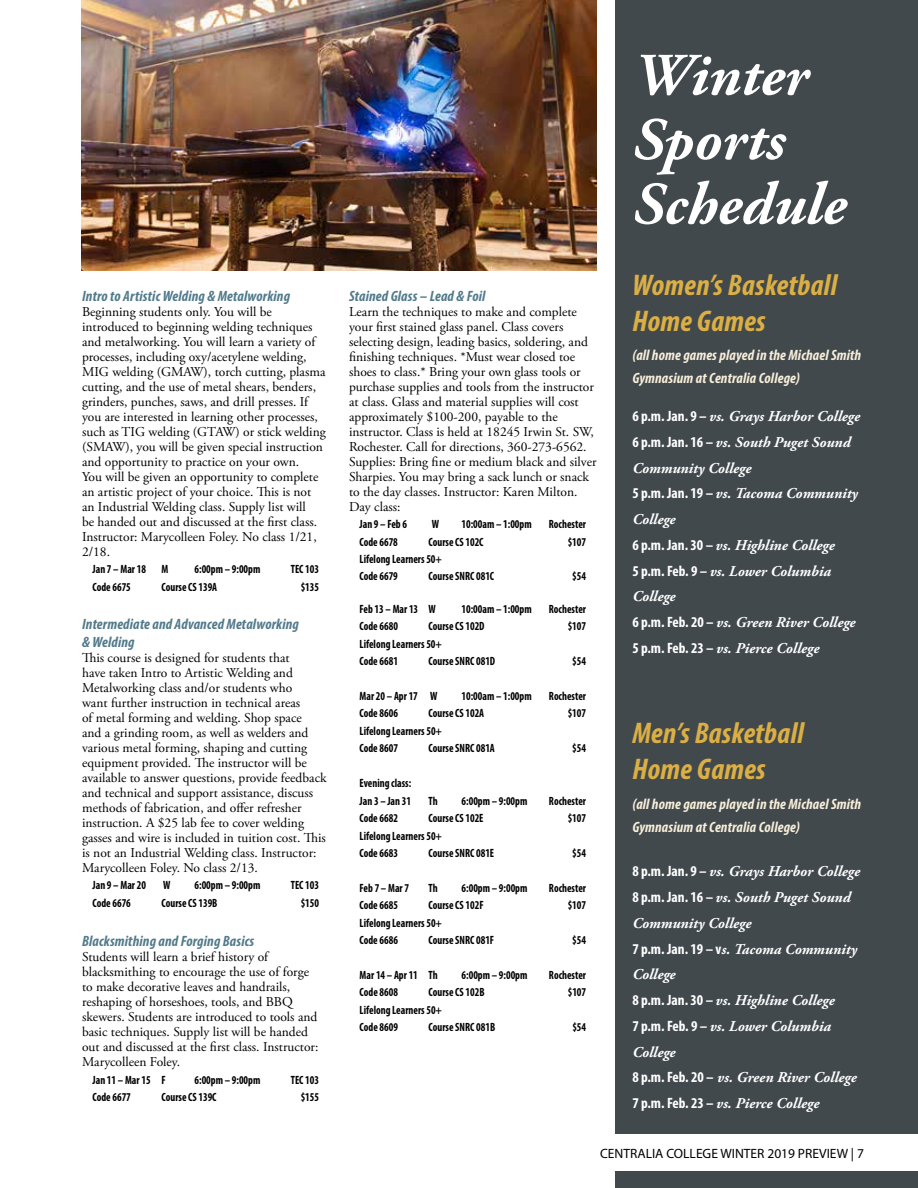
<style>
.page{position:relative;width:918px;height:1188px;background:#fff}
.page>*{position:absolute;margin:0;border:0;box-sizing:border-box;transform-origin:0 0}
.t1{font:italic 700 60px/64.5px "Adobe Garamond Pro";color:#fff}
.t2{font:italic 700 condensed 30px/36.3px "Myriad Pro";letter-spacing:.01em;color:#dbaf43}
.t3{font:italic 700 15px/25.8px "Adobe Garamond Pro";color:#fff}
.t4{font:italic 700 condensed 15px/18px "Myriad Pro";letter-spacing:.01em;color:#517a8b}
.t5{font:italic 700 condensed 15px/22.8px "Myriad Pro";letter-spacing:.01em;color:#f8efda}
.t6{font:13.5px/15px "Adobe Garamond Pro";color:#000}
.t7{font:13.5px "Myriad Pro";color:#000}
.t8{font:700 condensed 12px/17.4px "Myriad Pro";color:#000;scale:.9 1}
.s1{font-family:"Myriad Pro";font-style:normal;font-stretch:condensed}
</style>
<div class="page">
<div style="left:615px;top:0;width:303px;height:1188px;background:#42494d"></div>
<div style="left:590px;top:1134px;width:328px;height:37px;background:#fff"></div>
<img style="left:81px;top:0;width:516px;height:270px">
<p class="t4" style="left:82px;top:287px;width:210px">Intro to Artistic Welding &amp; Metalworking</p>
<p class="t6" style="left:82px;top:305px;width:245px">Beginning students only. You will be introduced to beginning welding techniques and metalworking. You will learn a variety of processes, including oxy/acetylene welding, MIG welding (GMAW), torch cutting, plasma cutting, and the use of metal shears, benders, grinders, punches, saws, and drill presses. If you are interested in learning other processes, such as TIG welding (GTAW) or stick welding (SMAW), you will be given special instruction and opportunity to practice on your own.<br>You will be given an opportunity to complete an artistic project of your choice. This is not an Industrial Welding class. Supply list will<br>be handed out and discussed at the first class.<br>Instructor: Marycolleen Foley. No class 1/21, 2/18.</p>
<p class="t8" style="left:93px;top:560px;width:61px">Jan 7 – Mar 18</p>
<p class="t8" style="left:162px;top:560px;width:9px">M</p>
<p class="t8" style="left:195px;top:560px;width:75px">6:00pm – 9:00pm</p>
<p class="t8" style="left:291px;top:560px;width:33px">TEC 103</p>
<p class="t8" style="left:93px;top:578px;width:44px">Code 6675</p>
<p class="t8" style="left:162px;top:578px;width:63px">Course CS 139A</p>
<p class="t8" style="left:301px;top:578px;width:22px">$135</p>
<p class="t4" style="left:82px;top:615px;width:218px">Intermediate and Advanced Metalworking &amp; Welding</p>
<p class="t6" style="left:82px;top:651px;width:246px">This course is designed for students that<br>have taken Intro to Artistic Welding and Metalworking class and/or students who<br>want further instruction in technical areas<br>of metal forming and welding. Shop space<br>and a grinding room, as well as welders and various metal forming, shaping and cutting equipment provided. The instructor will be available to answer questions, provide feedback and technical and support assistance, discuss methods of fabrication, and offer refresher instruction. A $25 lab fee to cover welding gasses and wire is included in tuition cost. This is not an Industrial Welding class. Instructor:<br>Marycolleen Foley. No class 2/13.</p>
<p class="t8" style="left:93px;top:876px;width:61px">Jan 9 – Mar 20</p>
<p class="t8" style="left:163px;top:876px;width:10px">W</p>
<p class="t8" style="left:195px;top:876px;width:75px">6:00pm – 9:00pm</p>
<p class="t8" style="left:291px;top:876px;width:33px">TEC 103</p>
<p class="t8" style="left:93px;top:894px;width:44px">Code 6676</p>
<p class="t8" style="left:162px;top:894px;width:64px">Course CS 139B</p>
<p class="t8" style="left:301px;top:894px;width:22px">$150</p>
<p class="t4" style="left:82px;top:932px;width:174px">Blacksmithing and Forging Basics</p>
<p class="t6" style="left:82px;top:950px;width:238px">Students will learn a brief history of blacksmithing to encourage the use of forge to make decorative leaves and handrails, reshaping of horseshoes, tools, and BBQ skewers. Students are introduced to tools and basic techniques. Supply list will be handed out and discussed at the first class. Instructor:<br>Marycolleen Foley.</p>
<p class="t8" style="left:93px;top:1071px;width:83px">Jan 11 – Mar 15 F</p>
<p class="t8" style="left:195px;top:1071px;width:75px">6:00pm – 9:00pm</p>
<p class="t8" style="left:291px;top:1071px;width:33px">TEC 103</p>
<p class="t8" style="left:93px;top:1088px;width:44px">Code 6677</p>
<p class="t8" style="left:162px;top:1088px;width:63px">Course CS 139C</p>
<p class="t8" style="left:301px;top:1088px;width:22px">$155</p>
<p class="t4" style="left:349px;top:287px;width:138px">Stained Glass – Lead &amp; Foil</p>
<p class="t6" style="left:349px;top:305px;width:249px">Learn the techniques to make and complete your first stained glass panel. Class covers selecting design, leading basics, soldering, and finishing techniques. *Must wear closed toe shoes to class.* Bring your own glass tools or purchase supplies and tools from the instructor at class. Glass and material supplies will cost approximately $100-200, payable to the instructor. Class is held at 18245 Irwin St. SW, Rochester. Call for directions, 360-273-6562.<br>Supplies: Bring fine or medium black and silver Sharpies. You may bring a sack lunch or snack to the day classes. Instructor: Karen Milton.<br>Day class:</p>
<p class="t8" style="left:360px;top:515px;width:54px">Jan 9 – Feb 6</p>
<p class="t8" style="left:432px;top:515px;width:10px">W</p>
<p class="t8" style="left:462px;top:515px;width:79px">10:00am – 1:00pm</p>
<p class="t8" style="left:549px;top:515px;width:43px">Rochester</p>
<p class="t8" style="left:360px;top:533px;width:44px">Code 6678</p>
<p class="t8" style="left:429px;top:533px;width:63px">Course CS 102C</p>
<p class="t8" style="left:568px;top:533px;width:22px">$107</p>
<p class="t8" style="left:360px;top:550px;width:93px">Lifelong Learners 50+<br>Code 6679</p>
<p class="t8" style="left:429px;top:568px;width:74px">Course SNRC 081C</p>
<p class="t8" style="left:572px;top:568px;width:17px">$54</p>
<p class="t8" style="left:360px;top:600px;width:86px">Feb 13 – Mar 13 W</p>
<p class="t8" style="left:462px;top:600px;width:79px">10:00am – 1:00pm</p>
<p class="t8" style="left:549px;top:600px;width:43px">Rochester</p>
<p class="t8" style="left:360px;top:617px;width:44px">Code 6680</p>
<p class="t8" style="left:429px;top:617px;width:64px">Course CS 102D</p>
<p class="t8" style="left:568px;top:617px;width:22px">$107</p>
<p class="t8" style="left:360px;top:635px;width:93px">Lifelong Learners 50+<br>Code 6681</p>
<p class="t8" style="left:429px;top:652px;width:76px">Course SNRC 081D</p>
<p class="t8" style="left:572px;top:652px;width:17px">$54</p>
<p class="t8" style="left:360px;top:687px;width:88px">Mar 20 – Apr 17 W</p>
<p class="t8" style="left:462px;top:687px;width:79px">10:00am – 1:00pm</p>
<p class="t8" style="left:549px;top:687px;width:43px">Rochester</p>
<p class="t8" style="left:360px;top:704px;width:44px">Code 8606</p>
<p class="t8" style="left:429px;top:704px;width:63px">Course CS 102A</p>
<p class="t8" style="left:568px;top:704px;width:22px">$107</p>
<p class="t8" style="left:360px;top:722px;width:93px">Lifelong Learners 50+<br>Code 8607</p>
<p class="t8" style="left:429px;top:739px;width:75px">Course SNRC 081A</p>
<p class="t8" style="left:572px;top:739px;width:17px">$54</p>
<p class="t8" style="left:360px;top:775px;width:59px">Evening class:<br>Jan 3 – Jan 31</p>
<p class="t8" style="left:429px;top:792px;width:12px">Th</p>
<p class="t8" style="left:462px;top:792px;width:75px">6:00pm – 9:00pm</p>
<p class="t8" style="left:549px;top:792px;width:43px">Rochester</p>
<p class="t8" style="left:360px;top:809px;width:44px">Code 6682</p>
<p class="t8" style="left:429px;top:809px;width:63px">Course CS 102E</p>
<p class="t8" style="left:568px;top:809px;width:22px">$107</p>
<p class="t8" style="left:360px;top:827px;width:93px">Lifelong Learners 50+<br>Code 6683</p>
<p class="t8" style="left:429px;top:844px;width:74px">Course SNRC 081E</p>
<p class="t8" style="left:572px;top:844px;width:17px">$54</p>
<p class="t8" style="left:360px;top:879px;width:56px">Feb 7 – Mar 7</p>
<p class="t8" style="left:429px;top:879px;width:12px">Th</p>
<p class="t8" style="left:462px;top:879px;width:75px">6:00pm – 9:00pm</p>
<p class="t8" style="left:549px;top:879px;width:43px">Rochester</p>
<p class="t8" style="left:360px;top:896px;width:44px">Code 6685</p>
<p class="t8" style="left:429px;top:896px;width:63px">Course CS 102F</p>
<p class="t8" style="left:568px;top:896px;width:22px">$107</p>
<p class="t8" style="left:360px;top:914px;width:93px">Lifelong Learners 50+<br>Code 6686</p>
<p class="t8" style="left:429px;top:931px;width:74px">Course SNRC 081F</p>
<p class="t8" style="left:572px;top:931px;width:17px">$54</p>
<p class="t8" style="left:360px;top:966px;width:88px">Mar 14 – Apr 11 Th</p>
<p class="t8" style="left:462px;top:966px;width:75px">6:00pm – 9:00pm</p>
<p class="t8" style="left:549px;top:966px;width:43px">Rochester</p>
<p class="t8" style="left:360px;top:983px;width:44px">Code 8608</p>
<p class="t8" style="left:429px;top:983px;width:64px">Course CS 102B</p>
<p class="t8" style="left:568px;top:983px;width:22px">$107</p>
<p class="t8" style="left:360px;top:1001px;width:93px">Lifelong Learners 50+<br>Code 8609</p>
<p class="t8" style="left:429px;top:1018px;width:75px">Course SNRC 081B</p>
<p class="t8" style="left:572px;top:1018px;width:17px">$54</p>
<h1 class="t1" style="left:632px;top:44px;width:215px">Winter<br>Sports<br>Schedule</h1>
<h2 class="t2" style="left:632px;top:266px;width:206px">Women’s Basketball<br>Home Games</h2>
<p class="t5" style="left:632px;top:344px;width:230px">(all home games played in the Michael Smith<br>Gymnasium at Centralia College)</p>
<p class="t3" style="left:632px;top:404px;width:229px"><span class="s1">6 p.m. Jan. 9 –</span> vs. Grays Harbor College<br><span class="s1">6 p.m. Jan. 16 –</span> vs. South Puget Sound<br>Community College<br><span class="s1">5 p.m. Jan. 19 –</span> vs. Tacoma Community<br>College<br><span class="s1">6 p.m. Jan. 30 –</span> vs. Highline College<br><span class="s1">5 p.m. Feb. 9 –</span> vs. Lower Columbia<br>College<br><span class="s1">6 p.m. Feb. 20 –</span> vs. Green River College<br><span class="s1">5 p.m. Feb. 23 –</span> vs. Pierce College</p>
<h2 class="t2" style="left:632px;top:714px;width:173px">Men’s Basketball<br>Home Games</h2>
<p class="t5" style="left:632px;top:792px;width:230px">(all home games played in the Michael Smith<br>Gymnasium at Centralia College)</p>
<p class="t3" style="left:632px;top:859px;width:229px"><span class="s1">8 p.m. Jan. 9 –</span> vs. Grays Harbor College<br><span class="s1">8 p.m. Jan. 16 –</span> vs. South Puget Sound<br>Community College<br><span class="s1">7 p.m. Jan. 19 – v</span>s. Tacoma Community<br>College<br><span class="s1">8 p.m. Jan. 30 –</span> vs. Highline College<br><span class="s1">7 p.m. Feb. 9 –</span> vs. Lower Columbia<br>College<br><span class="s1">8 p.m. Feb. 20 –</span> vs. Green River College<br><span class="s1">7 p.m. Feb. 23 –</span> vs. Pierce College</p>
<p class="t7" style="left:600px;top:1145px;width:265px">CENTRALIA COLLEGE WINTER 2019 PREVIEW | 7</p>
</div>
